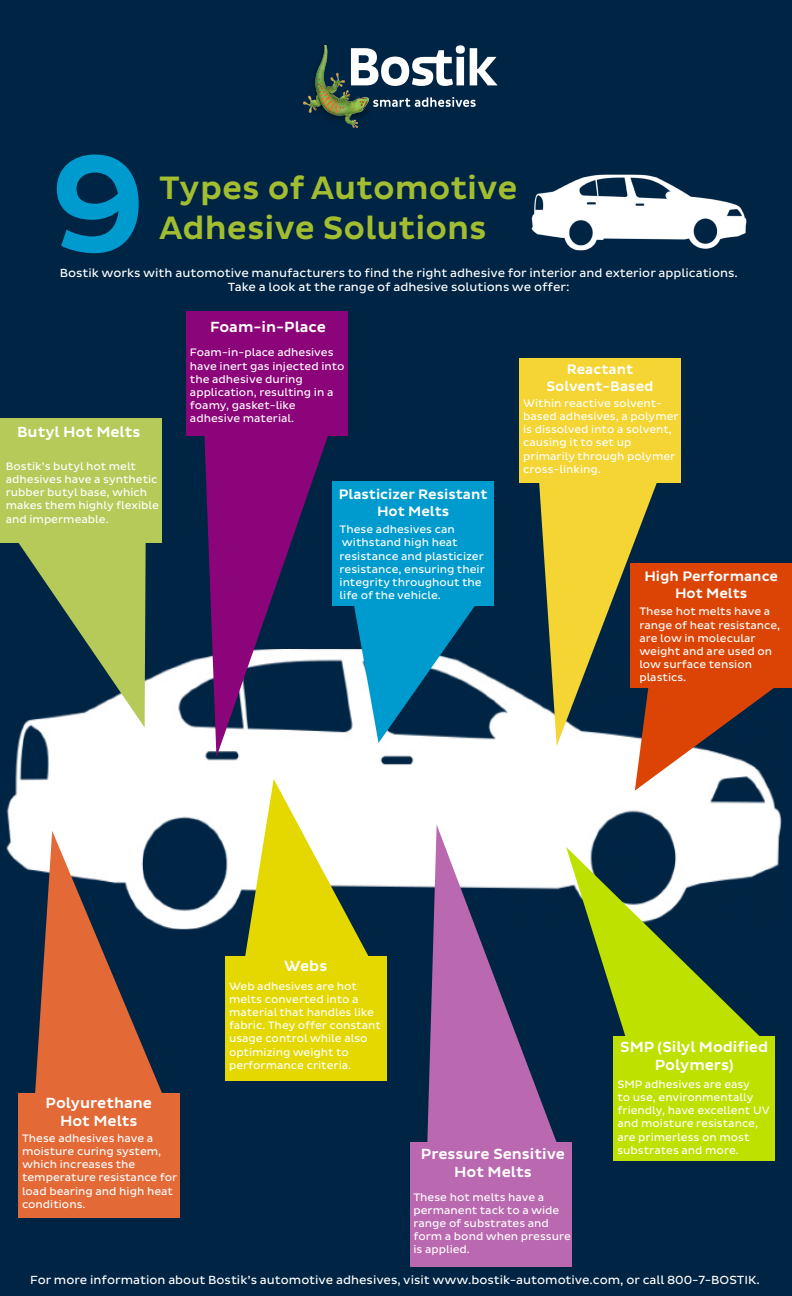
<style>
.page{position:relative;width:792px;height:1296px;background:#fff}
.page>*{position:absolute;margin:0;border:0;box-sizing:border-box;transform-origin:0 0}
.t1{font:500 141px "Pluto Sans";color:#009bce}
.t2{font:500 33px/39.6px "Pluto Sans";color:#a2bd30}
.t3{font:500 15px/18px "Pluto Sans";color:#fff;text-align:center}
.t4{font:500 14px/16.8px "Pluto Sans";color:#fff;text-align:center}
.t5{font:12px/14.4px "Pluto Sans";color:#fff;text-align:center}
.t6{font:11px/13.2px "Pluto Sans";color:#fff}
</style>
<div class="page">
<div style="left:0;top:0;width:791px;height:1296px;background:#002443"></div>
<img style="left:6px;top:657px;width:786px;height:380px">
<img style="left:303px;top:45px;width:66px;height:83px">
<svg style="left:373px;top:97px;width:103px;height:10px"></svg>
<svg style="left:351px;top:45px;width:147px;height:41px"></svg>
<div style="left:0;top:419px;width:162px;height:124px;background:#b5ca59"></div>
<div style="left:186px;top:311px;width:162px;height:125px;background:#8c0479"></div>
<div style="left:332px;top:482px;width:162px;height:124px;background:#009bce"></div>
<div style="left:630px;top:563px;width:162px;height:125px;background:#dc4405"></div>
<div style="left:519px;top:358px;width:162px;height:124px;background:#f4d533"></div>
<div style="left:410px;top:1142px;width:162px;height:124px;background:#ba68af"></div>
<div style="left:613px;top:1037px;width:162px;height:124px;background:#bee100"></div>
<div style="left:225px;top:956px;width:162px;height:125px;background:#e4d800"></div>
<div style="left:18px;top:1093px;width:162px;height:124px;background:#e36937"></div>
<svg style="left:12px;top:543px;width:134px;height:184px"></svg>
<svg style="left:202px;top:436px;width:141px;height:321px"></svg>
<img style="left:531px;top:174px;width:216px;height:77px">
<svg style="left:343px;top:606px;width:151px;height:137px"></svg>
<svg style="left:534px;top:482px;width:142px;height:264px;fill:#f4d533"></svg>
<svg style="left:635px;top:598px;width:156px;height:193px"></svg>
<svg style="left:32px;top:831px;width:141px;height:262px"></svg>
<svg style="left:567px;top:847px;width:208px;height:190px"></svg>
<svg style="left:238px;top:779px;width:141px;height:177px;background:#d6d47a"></svg>
<svg style="left:426px;top:824px;width:141px;height:318px;fill:#ba68af"></svg>
<h1 class="t1" style="left:50px;top:124px;width:98px">9</h1>
<h2 class="t2" style="left:159px;top:169px;width:360px">Types of Automotive<br>Adhesive Solutions</h2>
<p class="t5" style="left:60px;top:266px;width:680px">Bostik works with automotive manufacturers to find the right adhesive for interior and exterior applications.<br>Take a look at the range of adhesive solutions we offer:</p>
<h3 class="t3" style="left:17px;top:423px;width:125px">Butyl Hot Melts</h3>
<p class="t6" style="left:6px;top:460px;width:155px">Bostik’s butyl hot melt adhesives have a synthetic rubber butyl base, which makes them highly flexible and impermeable.</p>
<h3 class="t3" style="left:210px;top:318px;width:118px">Foam-in-Place</h3>
<p class="t6" style="left:190px;top:346px;width:156px">Foam-in-place adhesives have inert gas injected into the adhesive during application, resulting in a foamy, gasket-like adhesive material.</p>
<p class="t4" style="left:339px;top:486px;width:150px">Plasticizer Resistant<br>Hot Melts</p>
<p class="t6" style="left:340px;top:523px;width:147px">These adhesives can withstand high heat resistance and plasticizer resistance, ensuring their integrity throughout the life of the vehicle.</p>
<p class="t4" style="left:546px;top:361px;width:109px">Reactant<br>Solvent-Based</p>
<p class="t6" style="left:523px;top:397px;width:157px">Within reactive solvent&shy;based adhesives, a polymer is dissolved into a solvent, causing it to set up primarily through polymer cross-linking.</p>
<p class="t4" style="left:644px;top:568px;width:135px">High Performance<br>Hot Melts</p>
<p class="t6" style="left:639px;top:605px;width:143px">These hot melts have a range of heat resistance, are low in molecular weight and are used on low surface tension plastics.</p>
<h3 class="t3" style="left:46px;top:1094px;width:108px">Polyurethane<br>Hot Melts</h3>
<p class="t6" style="left:22px;top:1132px;width:157px">These adhesives have a moisture curing system, which increases the temperature resistance for load bearing and high heat conditions.</p>
<h3 class="t3" style="left:284px;top:958px;width:45px">Webs</h3>
<p class="t6" style="left:229px;top:979px;width:153px">Web adhesives are hot melts converted into a material that handles like fabric. They offer constant usage control while also optimizing weight to performance criteria.</p>
<h3 class="t3" style="left:421px;top:1146px;width:146px">Pressure Sensitive<br>Hot Melts</h3>
<p class="t6" style="left:413px;top:1190px;width:159px">These hot melts have a permanent tack to a wide range of substrates and form a bond when pressure is applied.</p>
<h3 class="t3" style="left:620px;top:1038px;width:149px">SMP (Silyl Modified<br>Polymers)</h3>
<p class="t6" style="left:617px;top:1078px;width:154px">SMP adhesives are easy<br>to use, environmentally friendly, have excellent UV and moisture resistance, are primerless on most substrates and more.</p>
<p class="t5" style="left:30px;top:1273px;width:731px">For more information about Bostik’s automotive adhesives, visit www.bostik-automotive.com, or call 800-7-BOSTIK.</p>
</div>
